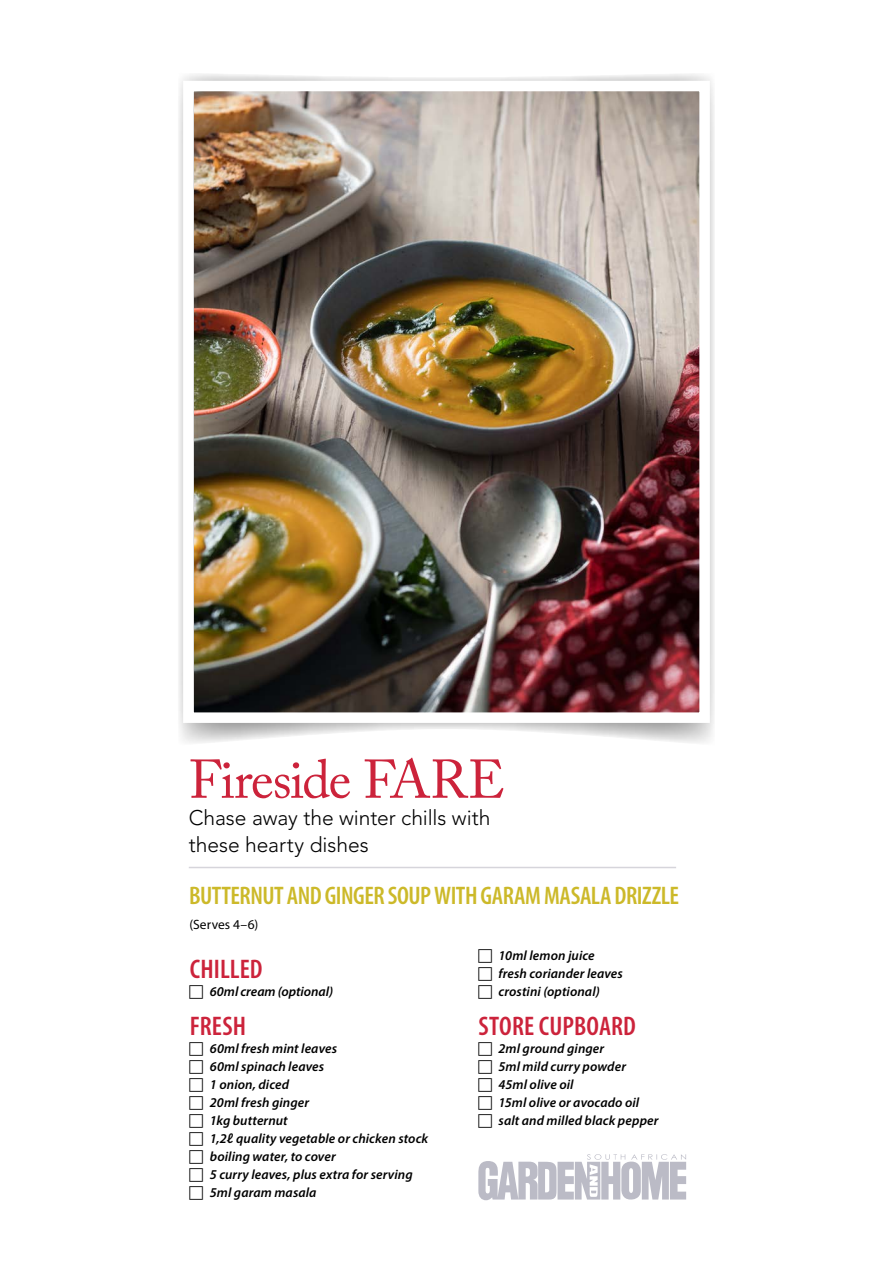
<style>
.page{position:relative;width:893px;height:1263px;background:#fff}
.page>*{position:absolute;margin:0;border:0;box-sizing:border-box;transform-origin:0 0}
.t1{font:54px "Adobe Caslon Pro";letter-spacing:-.03em;color:#cc233b}
.t2{font:600 condensed 27px "Myriad Pro";letter-spacing:.005em;color:#cc233b}
.t3{font:600 condensed 25.5px "Myriad Pro";letter-spacing:-.02em;color:#ccb929}
.t4{font:300 21px/27px "Avenir LT Std";color:#000}
.t5{font:italic 600 13.5px/18px "Myriad Pro";letter-spacing:.01em;color:#000}
.t6{font:13.5px "Myriad Pro";letter-spacing:.005em;color:#000}
</style>
<div class="page">
<svg style="left:179px;top:74px;width:535px;height:669px"></svg>
<img style="left:194px;top:92px;width:505px;height:620px">
<hr style="left:189px;top:867px;width:487px;height:1px;background:#d6d5db">
<svg style="left:478px;top:1154px;width:208px;height:46px"></svg>
<h1 class="t1" style="left:189px;top:747px;width:318px">Fireside FARE</h1>
<h3 class="t4" style="left:189px;top:804px;width:303px">Chase away the winter chills with these hearty dishes</h3>
<h3 class="t3" style="left:189px;top:879px;width:491px">BUTTERNUT AND GINGER SOUP WITH GARAM MASALA DRIZZLE</h3>
<p class="t6" style="left:190px;top:916px;width:70px">(Serves 4–6)</p>
<h2 class="t2" style="left:190px;top:952px;width:74px">CHILLED</h2>
<p class="t5" style="left:210px;top:982px;width:125px">60ml cream (optional)</p>
<h2 class="t2" style="left:190px;top:1009px;width:58px">FRESH</h2>
<p class="t5" style="left:210px;top:1039px;width:220px">60ml fresh mint leaves<br>60ml spinach leaves<br>1 onion, diced<br>20ml fresh ginger<br>1kg butternut<br>1,2ℓ quality vegetable or chicken stock boiling water, to cover<br>5 curry leaves, plus extra for serving<br>5ml garam masala</p>
<p class="t5" style="left:499px;top:946px;width:126px">10ml lemon juice fresh coriander leaves crostini (optional)</p>
<h2 class="t2" style="left:479px;top:1010px;width:159px">STORE CUPBOARD</h2>
<p class="t5" style="left:499px;top:1039px;width:161px">2ml ground ginger<br>5ml mild curry powder<br>45ml olive oil<br>15ml olive or avocado oil salt and milled black pepper</p>
</div>
